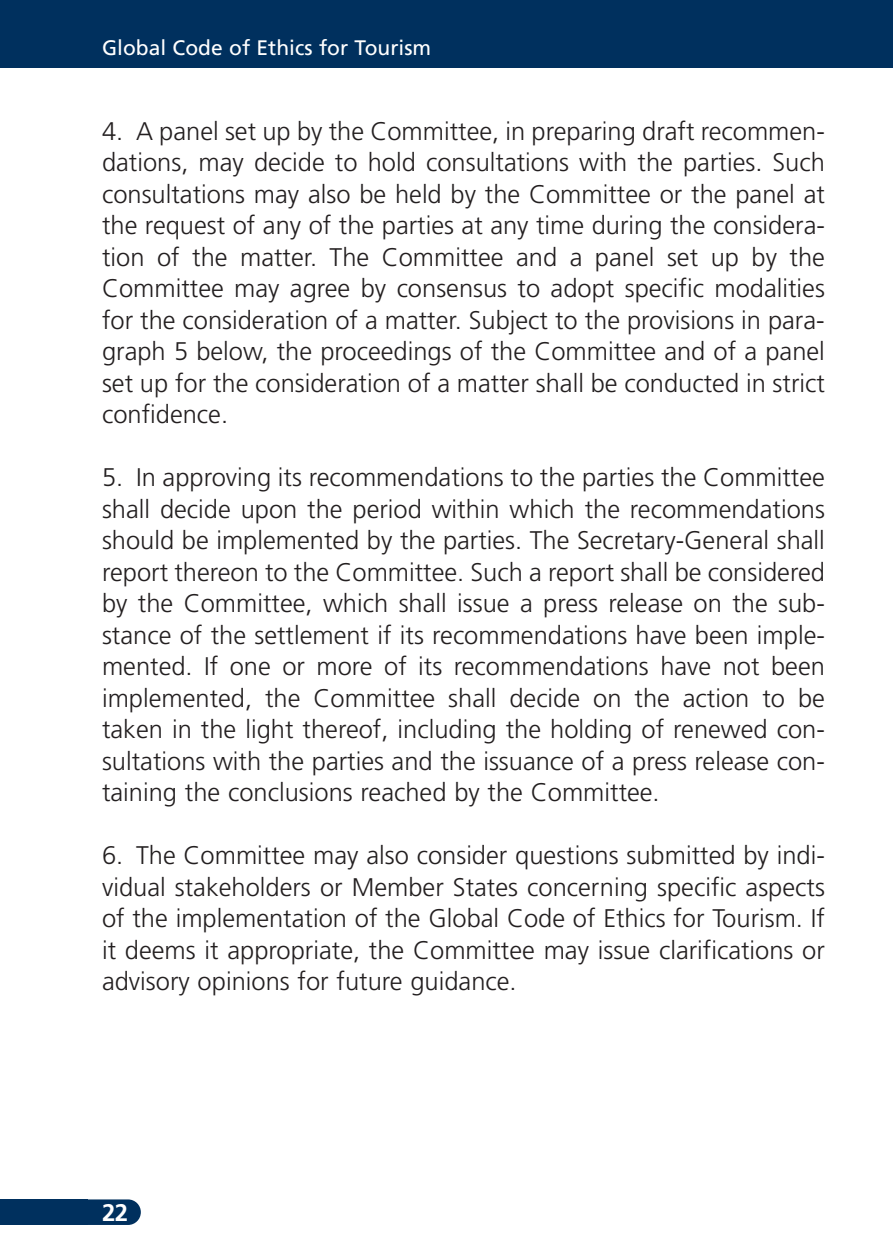
<style>
.page{position:relative;width:893px;height:1259px;background:#fff}
.page>*{position:absolute;margin:0;border:0;box-sizing:border-box;transform-origin:0 0}
.t1{font:300 25.5px/31.5px "Frutiger";color:#231f20;text-align:justify}
.t2{font:700 24px "Frutiger";color:#fff}
.t3{font:21px "Frutiger";color:#fff}
</style>
<div class="page">
<div style="left:0;top:0;width:893px;height:68px;background:#00305e"></div>
<div style="left:0;top:1199px;width:141px;height:26px;background:#00305e"></div>
<p class="t3" style="left:102px;top:39px;width:331px">Global Code of Ethics for Tourism</p>
<p class="t1" style="left:102px;top:117px;width:724px">4. A panel set up by the Committee, in preparing draft recommen&shy;dations, may decide to hold consultations with the parties. Such consultations may also be held by the Committee or the panel at the request of any of the parties at any time during the considera&shy;tion of the matter. The Committee and a panel set up by the Committee may agree by consensus to adopt specific modalities for the consideration of a matter. Subject to the provisions in para&shy;graph 5 below, the proceedings of the Committee and of a panel set up for the consideration of a matter shall be conducted in strict confidence.</p>
<p class="t1" style="left:102px;top:463px;width:724px">5. In approving its recommendations to the parties the Committee shall decide upon the period within which the recommendations should be implemented by the parties. The Secretary-General shall report thereon to the Committee. Such a report shall be considered by the Committee, which shall issue a press release on the sub&shy;stance of the settlement if its recommendations have been imple&shy;mented. If one or more of its recommendations have not been implemented, the Committee shall decide on the action to be taken in the light thereof, including the holding of renewed con&shy;sultations with the parties and the issuance of a press release con&shy;taining the conclusions reached by the Committee.</p>
<p class="t1" style="left:102px;top:841px;width:724px">6. The Committee may also consider questions submitted by indi&shy;vidual stakeholders or Member States concerning specific aspects of the implementation of the Global Code of Ethics for Tourism. If it deems it appropriate, the Committee may issue clarifications or advisory opinions for future guidance.</p>
<p class="t2" style="left:102px;top:1203px;width:28px">22</p>
</div>
